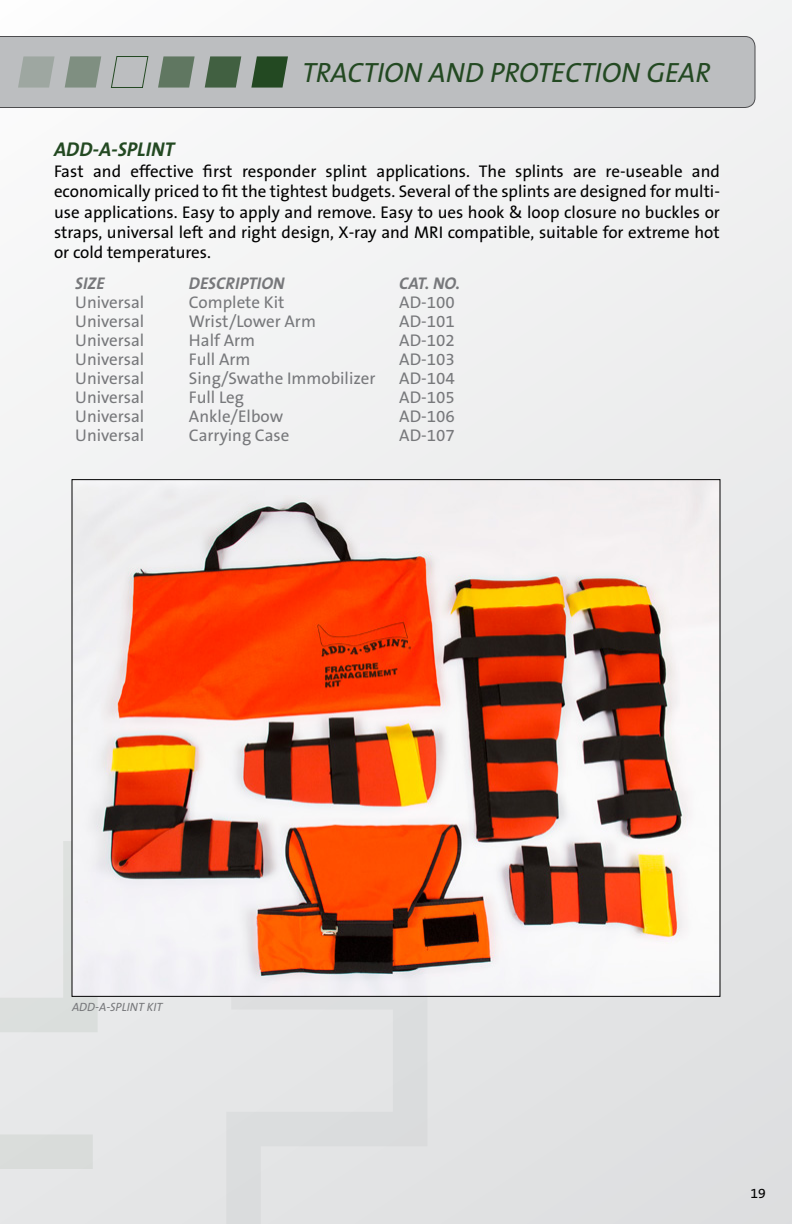
<style>
.page{position:relative;width:792px;height:1224px;background:#fff}
.page>*{position:absolute;margin:0;border:0;box-sizing:border-box;transform-origin:0 0}
.t1{font:italic 28px "The Sans B5 Plain";color:#234922}
.t2{font:italic 700 20px "The Sans B7";color:#234922}
.t3{font:17px/20.4px "The Sans B5 Plain";color:#000;text-align:justify}
.t4{font:17px "The Sans B5 Plain";color:#77787b}
.t5{font:italic 700 17px "The Sans B7";color:#77787b}
.t6{font:14px "The Sans B5 Plain";color:#000}
.t7{font:italic 12px "The Sans B5 Plain";color:#77787b}
</style>
<div class="page">
<div style="left:0;top:0;width:792px;height:1224px;background:linear-gradient(to right,#f6f6f6,#e7e7e8)"></div>
<svg style="left:0;top:841px;width:102px;height:328px;background:#e3e5e5"></svg>
<svg style="left:102px;top:997px;width:325px;height:227px;background:#e2e3e4"></svg>
<img style="left:74px;top:481px;width:644px;height:514px">
<div style="left:0;top:36px;width:755px;height:72px;background:#bcbec0"></div>
<svg style="left:251px;top:56px;width:37px;height:32px"></svg>
<svg style="left:205px;top:56px;width:36px;height:32px"></svg>
<svg style="left:158px;top:56px;width:37px;height:32px"></svg>
<svg style="left:110px;top:56px;width:39px;height:32px"></svg>
<svg style="left:65px;top:56px;width:36px;height:32px"></svg>
<svg style="left:18px;top:56px;width:37px;height:32px"></svg>
<h1 class="t1" style="left:302px;top:58px;width:410px">TRACTION AND PROTECTION GEAR</h1>
<p class="t2" style="left:54px;top:139px;width:122px">ADD-A-SPLINT</p>
<p class="t3" style="left:54px;top:161px;width:668px">Fast and effective first responder splint applications. The splints are re-useable and economically priced to fit the tightest budgets. Several of the splints are designed for multi&shy;use applications. Easy to apply and remove. Easy to ues hook &amp; loop closure no buckles or straps, universal left and right design, X-ray and MRI compatible, suitable for extreme hot or cold temperatures.</p>
<p class="t5" style="left:75px;top:274px;width:31px">SIZE</p>
<p class="t5" style="left:189px;top:274px;width:97px">DESCRIPTION</p>
<p class="t5" style="left:399px;top:274px;width:62px">CAT. NO.</p>
<p class="t4" style="left:75px;top:293px;width:71px">Universal</p>
<p class="t4" style="left:189px;top:293px;width:97px">Complete Kit</p>
<p class="t4" style="left:399px;top:293px;width:57px">AD-100</p>
<p class="t4" style="left:75px;top:312px;width:71px">Universal</p>
<p class="t4" style="left:189px;top:312px;width:128px">Wrist/Lower Arm</p>
<p class="t4" style="left:399px;top:312px;width:57px">AD-101</p>
<p class="t4" style="left:75px;top:331px;width:71px">Universal</p>
<p class="t4" style="left:189px;top:331px;width:68px">Half Arm</p>
<p class="t4" style="left:399px;top:331px;width:57px">AD-102</p>
<p class="t4" style="left:75px;top:350px;width:71px">Universal</p>
<p class="t4" style="left:189px;top:350px;width:63px">Full Arm</p>
<p class="t4" style="left:399px;top:350px;width:57px">AD-103</p>
<p class="t4" style="left:75px;top:369px;width:71px">Universal</p>
<p class="t4" style="left:189px;top:369px;width:188px">Sing/Swathe Immobilizer</p>
<p class="t4" style="left:399px;top:369px;width:57px">AD-104</p>
<p class="t4" style="left:75px;top:388px;width:71px">Universal</p>
<p class="t4" style="left:189px;top:388px;width:56px">Full Leg</p>
<p class="t4" style="left:399px;top:388px;width:57px">AD-105</p>
<p class="t4" style="left:75px;top:407px;width:71px">Universal</p>
<p class="t4" style="left:189px;top:407px;width:96px">Ankle/Elbow</p>
<p class="t4" style="left:399px;top:407px;width:57px">AD-106</p>
<p class="t4" style="left:75px;top:426px;width:71px">Universal</p>
<p class="t4" style="left:189px;top:426px;width:102px">Carrying Case</p>
<p class="t4" style="left:399px;top:426px;width:57px">AD-107</p>
<p class="t7" style="left:72px;top:1000px;width:92px">ADD-A-SPLINT KIT</p>
<p class="t6" style="left:751px;top:1186px;width:17px">19</p>
</div>
